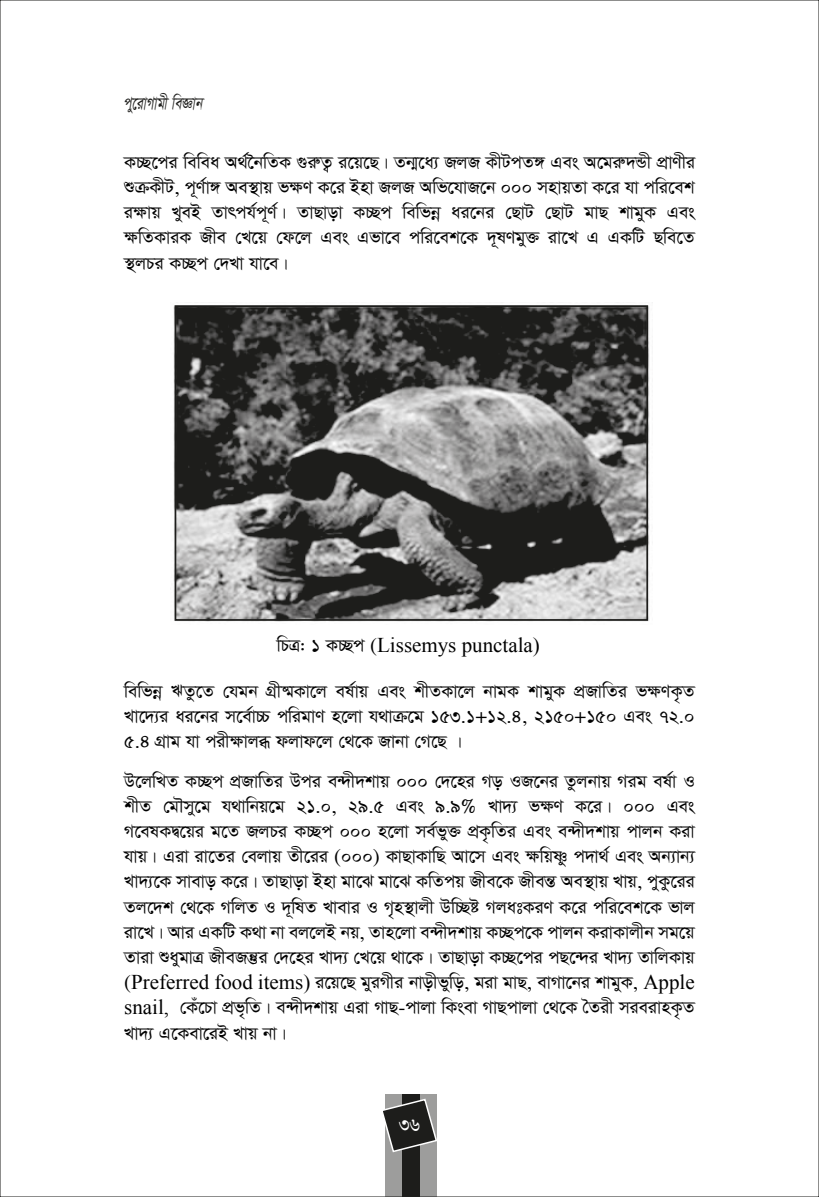
<style>
.page{position:relative;width:819px;height:1197px;background:#fff}
.page>*{position:absolute;margin:0;border:0;box-sizing:border-box;transform-origin:0 0}
.t1{font:21px/25.2px "Sutonny MJ";color:#000;text-align:justify}
.t2{font:21px "Times New Roman";color:#000}
.t3{font:italic 21px "Sutonny MJ";color:#1d1d1b;scale:.74 1}
.t4{font:21px "Sutonny MJ";color:#fff}
.s1{font-family:"Sutonny MJ"}
.s2{font-family:"Times New Roman"}
</style>
<div class="page">
<div style="left:385px;top:1095px;width:52px;height:102px;background:#9d9d9c"></div>
<div style="left:402px;top:1095px;width:18px;height:102px;background:#1d1d1b"></div>
<svg style="left:383px;top:1098px;width:54px;height:55px"></svg>
<img style="left:173px;top:302px;width:477px;height:320px">
<div style="left:175px;top:305px;width:473px;height:316px;border:2px solid #1d1d1b"></div>
<p class="t3" style="left:124px;top:92px;width:108px">CY‡IVMVGX WEÁVB</p>
<p class="t1" style="left:124px;top:150px;width:573px">K”Q‡CI WEWEA A_©‰BWZK ¸IÆZ¡ I‡Q‡Q| ZB¥‡A¨ RJR KXUCZ½ GES A‡GIÆ`ÛX CÖVYXI ÏΜKXU, C~Y©V½ AE¯’VQ F¶Y K‡I BNV RJR AWF‡HVR‡B 000 MNVQZV K‡I HV CWI‡EK I¶VQ LYEB ZVRCH©C~Y©| ZVQVOV K”QC WEWFBŒ AI‡BI †QVU †QVU GVQ KVGYK GES ¶WZKVIK RXE †L‡Q †D‡J GES GFV‡E CWI‡EK‡K `~LYGY³ IV‡L G GKWU QWE‡Z ¯’JPI K”QC †`LV HV‡E|</p>
<p class="t2" style="left:277px;top:631px;width:265px"><span class="s1">WPÎ: 1 K”QC (</span>Lissemys punctala)</p>
<p class="t1" style="left:124px;top:680px;width:574px">WEWFBŒ FZZ‡Z †HGB MÖX®§KV‡J EL©VQ GES KXZKV‡J BVGK KVGYK CÖRVWZI F¶YK…Z LV‡`¨I AI‡BI M‡E©V”P CWIGVY N‡JV H_VΜ‡G 153.1+12.4, 2150+150 GES 72.0<br>5.4 MÖVG HV CIX¶VJÄ DJVD‡J †_‡K RVBV †M‡Q |</p>
<p class="t1" style="left:124px;top:769px;width:574px">D‡JWLZ K”QC CÖRVWZI DCI E›`X`KVQ 000 †`‡NI MO IR‡BI ZZJBVQ MIG EL©V I KXZ †GŠMY‡G H_VWBQ‡G 21.0, 29.5 GES 9.9% LV`¨ F¶Y K‡I| 000 GES M‡ELKØ‡QI G‡Z RJPI K”QC 000 N‡JV ME©FY³ CÖK…WZI GES E›`X`KVQ CVJB KIV HVQ| GIV IV‡ZI †EJVQ ZX‡II (000) KVQVKVWQ AV‡M GES ¶WQÒZC`V_© GES AB¨VB¨ LV`¨‡K MVEVO K‡I| ZVQVOV BNV GV‡S GV‡S KWZCQ RXE‡K RXEŠÍAE¯’VQ LVQ, CYKZ‡II ZJ‡`K †_‡K MWJZ I `~WLZ LVEVI I M„N¯’VJX DW”QÓ MJATKIY K‡I CWI‡EK‡K FVJ IV‡L| AVI GKWU K_V BV EJ‡JB BQ, ZVN‡JV E›`X`KVQ K”QC‡K CVJB KIVKVJXB MG‡Q ZVIV ÏAYGVÎ RXERŠ‘I †`‡NI LV`¨ †L‡Q _V‡K| ZVQVOV K”Q‡CI CQ‡›`I LV`¨ ZVWJKVQ (<span class="s2">Preferred food items)</span> I‡Q‡Q GYIMXI BVOXFYWO, GIV GVQ, EVMV‡BI KVGYK, <span class="s2">Apple snail,</span> †KU‡PV CÖF„WZ| E›`X`KVQ GIV MVQ-CVJV WKSEV MVQCVJV †_‡K ˆZIX MIEIVNK…Z LV`¨ G‡KEV‡IB LVQ BV|</p>
<p class="t4" style="left:399px;top:1113px;width:22px">36</p>
</div>
